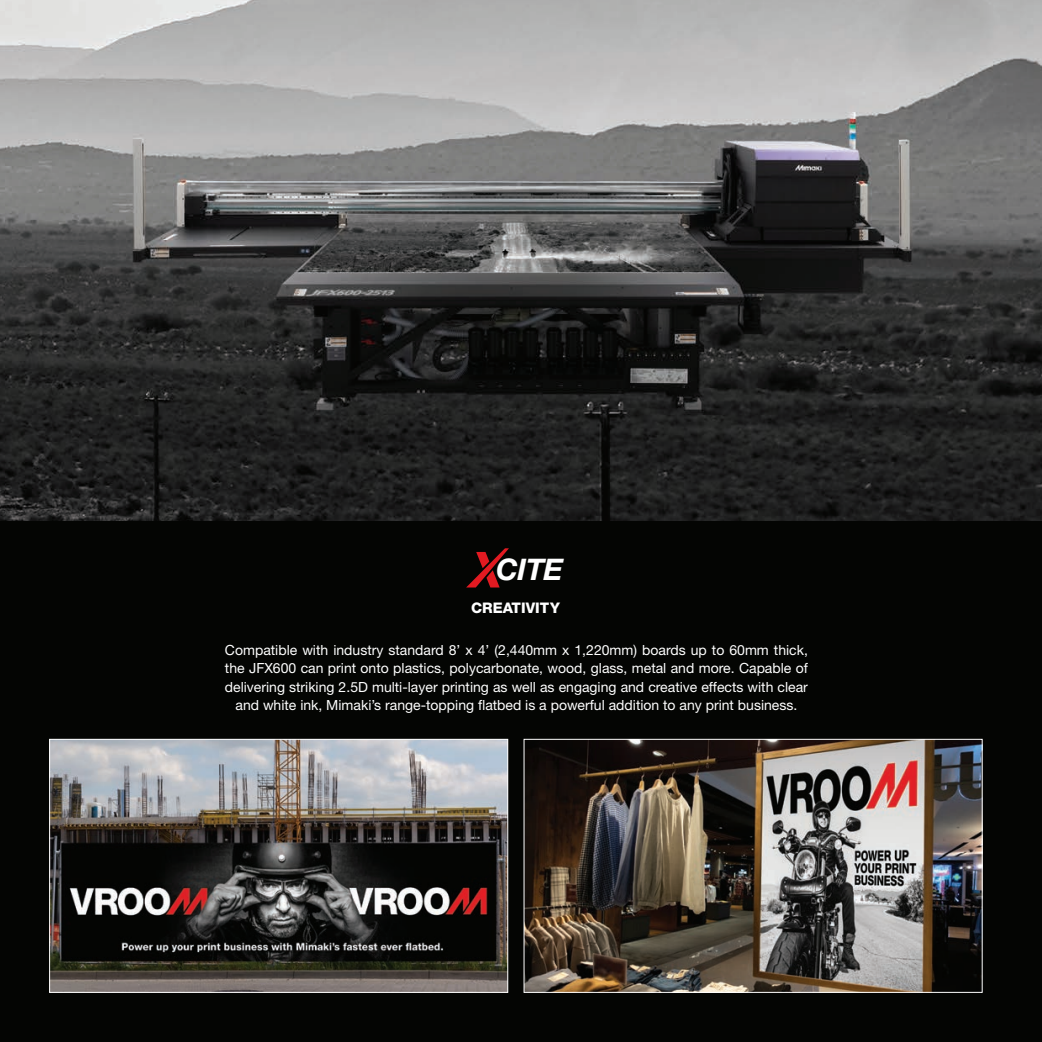
<style>
.page{position:relative;width:1042px;height:1042px;background:#fff}
.page>*{position:absolute;margin:0;border:0;box-sizing:border-box;transform-origin:0 0}
.t1{font:italic 700 29.75px "Helvetica Neue LT Std";color:#fff}
.t2{font:800 14.7px "Helvetica Neue LT Std";color:#fff}
.t3{font:14px/18.4px "Helvetica Neue LT Std";color:#fff;text-align:center}
</style>
<div class="page">
<img style="left:0;top:0;width:1042px;height:1042px">
<svg style="left:466px;top:548px;width:43px;height:39px;background:#460b0b"></svg>
<img style="left:51px;top:741px;width:455px;height:249px">
<div style="left:49px;top:739px;width:459px;height:253px;border:1px solid #fff"></div>
<img style="left:526px;top:741px;width:454px;height:249px">
<div style="left:524px;top:739px;width:458px;height:253px;border:1px solid #fff"></div>
<h1 class="t1" style="left:496px;top:551px;width:69px">CITE</h1>
<p class="t2" style="left:471px;top:598px;width:90px">CREATIVITY</p>
<p class="t3" style="left:225px;top:641px;width:584px">Compatible with industry standard 8’ x 4’ (2,440mm x 1,220mm) boards up to 60mm thick, the JFX600 can print onto plastics, polycarbonate, wood, glass, metal and more. Capable of delivering striking 2.5D multi-layer printing as well as engaging and creative effects with clear and white ink, Mimaki’s range-topping flatbed is a powerful addition to any print business.</p>
</div>
